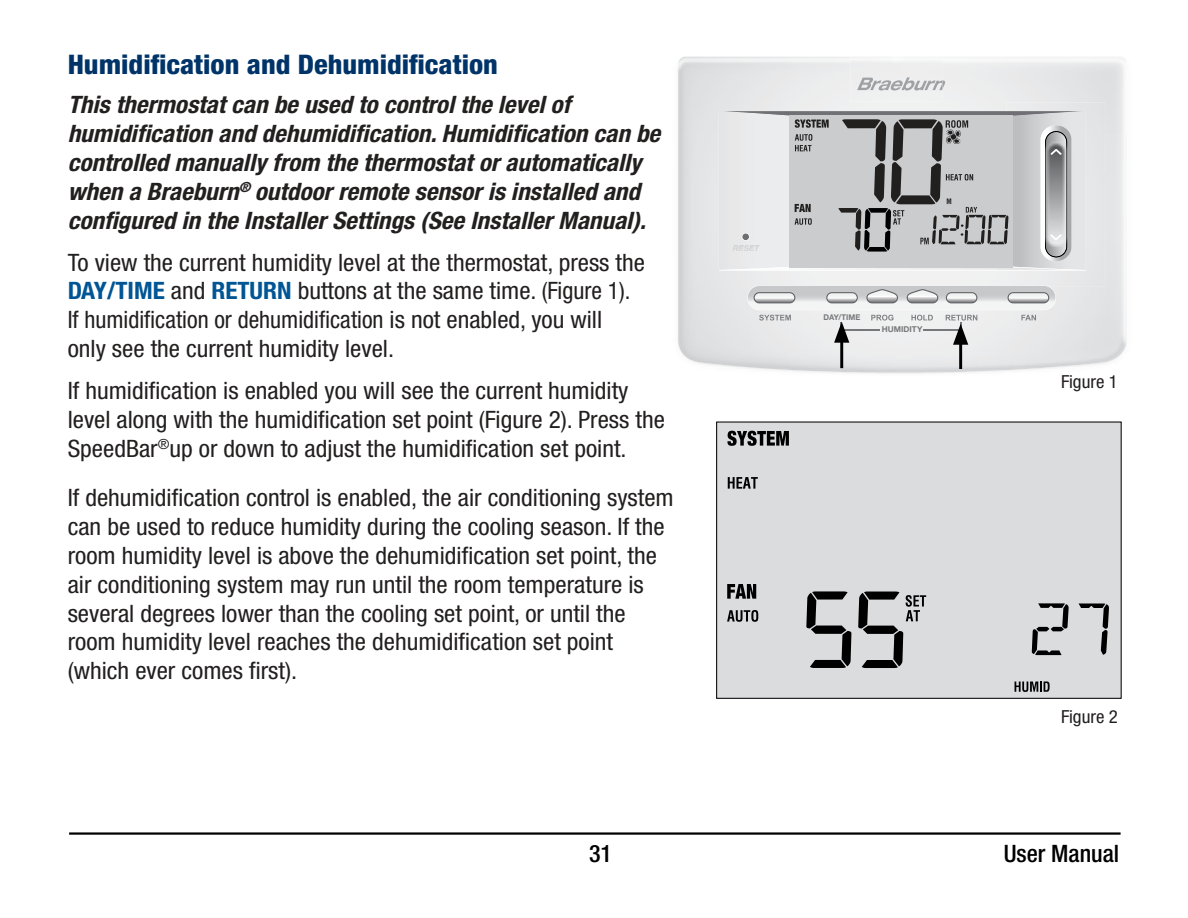
<style>
.page{position:relative;width:1188px;height:918px;background:#fff}
.page>*{position:absolute;margin:0;border:0;box-sizing:border-box;transform-origin:0 0}
.t1{font:800 condensed 27px "Helvetica Neue LT Std";color:#003468;scale:1.05 1}
.t2{font:condensed 24px/28.8px "Helvetica Neue LT Std";color:#221f1f;scale:1.05 1}
.t3{font:italic 700 condensed 24px/28.8px "Helvetica Neue LT Std";color:#221f1f;scale:1.05 1}
.t4{font:500 condensed 24px "Helvetica Neue LT Std";color:#000}
.t5{font:condensed 18px "Helvetica Neue LT Std";color:#221f1f;scale:1.05 1}
.t6{font:700 8.1px "Helvetica Neue LT Std";color:#76787a}
.t7{font:700 7.8px "Helvetica Neue LT Std";color:#77787b;scale:.96 1}
.s1{font-weight:700;color:#005595}
</style>
<div class="page">
<img style="left:678px;top:57px;width:186px;height:78px">
<img style="left:678px;top:135px;width:73px;height:232px">
<img style="left:789px;top:271px;width:75px;height:101px">
<img style="left:939px;top:271px;width:76px;height:101px">
<img style="left:719px;top:257px;width:70px;height:10px">
<img style="left:719px;top:267px;width:288px;height:4px">
<img style="left:850px;top:57px;width:92px;height:44px">
<svg style="left:857px;top:77px;width:89px;height:13px"></svg>
<div style="left:1007px;top:103px;width:99px;height:183px;background:#e6e7e8"></div>
<img style="left:1013px;top:257px;width:73px;height:13px">
<img style="left:1041px;top:257px;width:30px;height:4px">
<div style="left:789px;top:115px;width:224px;height:153px;background:#caccce"></div>
<svg style="left:719px;top:111px;width:367px;height:146px"></svg>
<div style="left:717px;top:422px;width:404px;height:276px;background:#dbdcde"></div>
<div style="left:716px;top:422px;width:406px;height:277px;border:1px solid #000"></div>
<svg style="left:727px;top:610px;width:31px;height:12px"></svg>
<svg style="left:727px;top:431px;width:62px;height:15px"></svg>
<svg style="left:727px;top:584px;width:29px;height:15px"></svg>
<svg style="left:728px;top:477px;width:30px;height:12px"></svg>
<svg style="left:1015px;top:682px;width:35px;height:10px"></svg>
<svg style="left:1032px;top:603px;width:37px;height:52px"></svg>
<svg style="left:1079px;top:603px;width:30px;height:52px"></svg>
<svg style="left:858px;top:592px;width:68px;height:76px"></svg>
<svg style="left:806px;top:591px;width:45px;height:77px"></svg>
<hr style="left:840px;top:338px;width:3px;height:30px;background:#000">
<hr style="left:959px;top:340px;width:3px;height:29px;background:#000">
<svg style="left:747px;top:285px;width:309px;height:60px"></svg>
<hr style="left:69px;top:832px;width:1052px;height:3px;background:#000">
<p class="t1" style="left:68px;top:48px;width:411px">Humidification and Dehumidification</p>
<p class="t3" style="left:68px;top:91px;width:566px">This thermostat can be used to control the level of humidification and dehumidification. Humidification can be controlled manually from the thermostat or automatically when a Braeburn<sup>®</sup> outdoor remote sensor is installed and configured in the Installer Settings (See Installer Manual).</p>
<p class="t2" style="left:68px;top:248px;width:551px">To view the current humidity level at the thermostat, press the <span class="s1">DAY/TIME</span> and <span class="s1">RETURN</span> buttons at the same time. (Figure 1).<br>If humidification or dehumidification is not enabled, you will only see the current humidity level.</p>
<p class="t2" style="left:68px;top:376px;width:570px">If humidification is enabled you will see the current humidity level along with the humidification set point (Figure 2). Press the<br>SpeedBar<sup>®</sup>up or down to adjust the humidification set point.</p>
<p class="t2" style="left:68px;top:483px;width:579px">If dehumidification control is enabled, the air conditioning system can be used to reduce humidity during the cooling season. If the room humidity level is above the dehumidification set point, the air conditioning system may run until the room temperature is several degrees lower than the cooling set point, or until the room humidity level reaches the dehumidification set point (which ever comes first).</p>
<p class="t7" style="left:823px;top:313px;width:40px">DAY/TIME</p>
<p class="t6" style="left:882px;top:325px;width:42px">HUMIDITY</p>
<p class="t5" style="left:1061px;top:371px;width:56px">Figure 1</p>
<p class="t5" style="left:1061px;top:707px;width:56px">Figure 2</p>
<p class="t4" style="left:589px;top:839px;width:25px">31</p>
<p class="t4" style="left:1004px;top:839px;width:117px">User Manual</p>
</div>
